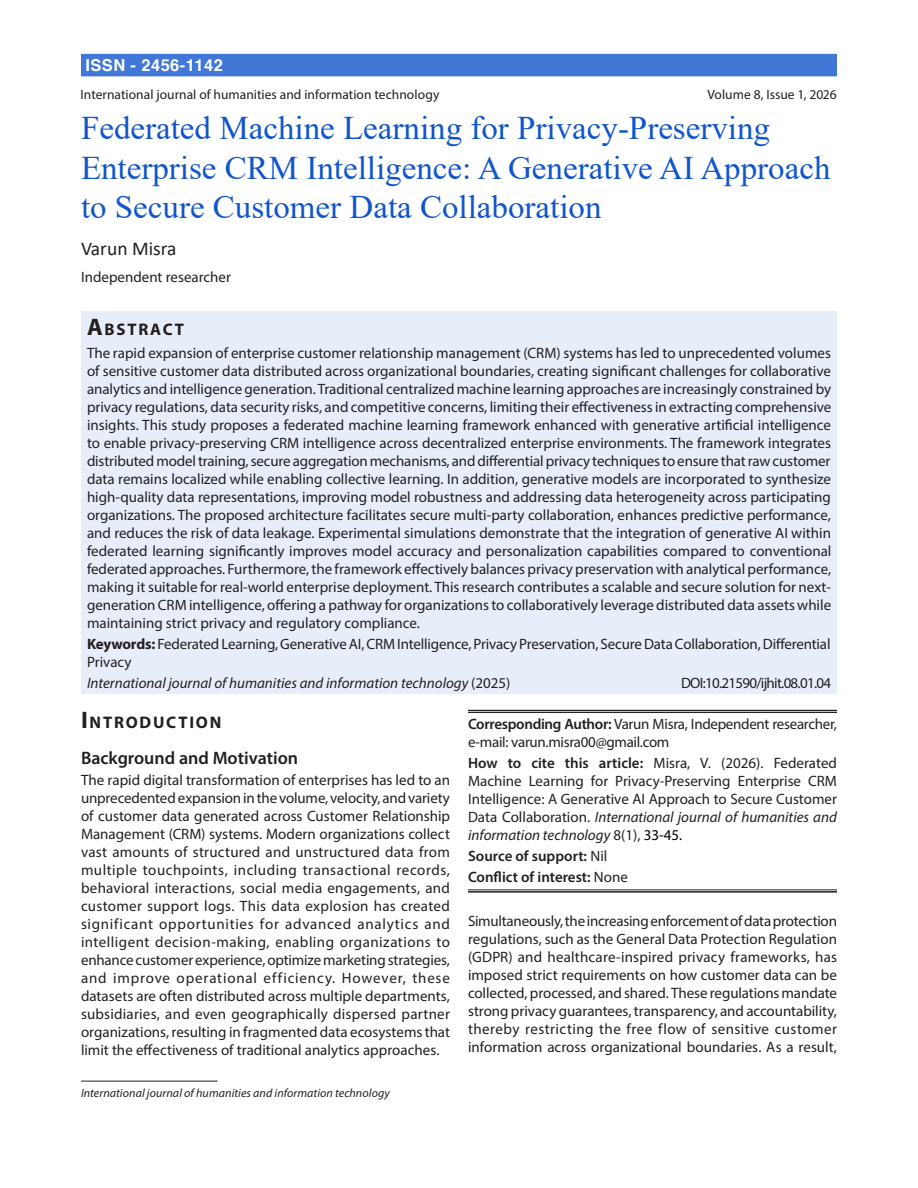
<style>
.page{position:relative;width:918px;height:1188px;background:#fff}
.page>*{position:absolute;margin:0;border:0;box-sizing:border-box;transform-origin:0 0}
.article_head{font:33px/39.6px "Times New Roman";color:#15c}
.author{font:19.5px "Calibri";color:#231f20}
.B{font:600 18px "Myriad Pro";color:#231f20}
.A{font:700 16.8px "Myriad Pro";letter-spacing:.105em;color:#231f20}
.Subject{font:700 16.5px "Helvetica";letter-spacing:.025em;color:#fff}
.Abstract{font:15px/18px "Myriad Pro";letter-spacing:-.01em;color:#231f20;text-align:justify}
.Body_flush{font:15px/18px "Myriad Pro";color:#231f20;text-align:justify}
.affiliation{font:15px/18px "Myriad Pro";letter-spacing:-.005em;color:#231f20}
.Abstract-2{font:italic 15px "Myriad Pro";color:#231f20}
.affiliation-2{font:600 15px "Myriad Pro";color:#231f20}
.Abstract-3{font:15px "Myriad Pro";letter-spacing:-.045em;color:#231f20}
.Body_flush_copy{font:13.5px "Myriad Pro";color:#231f20}
.Bottom_1st_page{font:italic 12px "Myriad Pro";letter-spacing:.005em;color:#231f20}
.s1{font-size:24px}
.s2{font-weight:700}
.s3{font-style:normal}
.s4{font-weight:600}
.s5{font-style:italic}
.s6{color:#000}
.s7{font-weight:400}
</style>
<div class="page">
<div style="left:81px;top:311px;width:756px;height:383px;background:#e7eefa"></div>
<hr style="left:468px;top:710px;width:369px;height:1px;background:#231f20">
<hr style="left:468px;top:712px;width:369px;height:1px;background:#231f20">
<hr style="left:81px;top:1081px;width:137px;height:1px;background:#231f20">
<hr style="left:468px;top:890px;width:369px;height:1px;background:#231f20">
<hr style="left:468px;top:891px;width:369px;height:2px;background:#231f20">
<div style="left:81px;top:54px;width:756px;height:22px;background:#4177d6"></div>
<p class="Subject" style="left:86px;top:52px;width:139px">ISSN - 2456-1142</p>
<p class="Body_flush_copy" style="left:81px;top:86px;width:360px">International journal of humanities and information technology</p>
<p class="Body_flush_copy" style="left:707px;top:86px;width:131px">Volume 8, Issue 1, 2026</p>
<p class="article_head" style="left:81px;top:107px;width:751px">Federated Machine Learning for Privacy-Preserving<br>Enterprise CRM Intelligence: A Generative AI Approach to Secure Customer Data Collaboration</p>
<p class="author" style="left:81px;top:235px;width:97px">Varun Misra</p>
<p class="affiliation" style="left:81px;top:268px;width:151px">Independent researcher</p>
<p class="A" style="left:87px;top:320px;width:98px"><span class="s1">A</span>BSTRACT</p>
<p class="Abstract" style="left:87px;top:343px;width:746px">The rapid expansion of enterprise customer relationship management (CRM) systems has led to unprecedented volumes of sensitive customer data distributed across organizational boundaries, creating significant challenges for collaborative analytics and intelligence generation. Traditional centralized machine learning approaches are increasingly constrained by privacy regulations, data security risks, and competitive concerns, limiting their effectiveness in extracting comprehensive insights. This study proposes a federated machine learning framework enhanced with generative artificial intelligence to enable privacy-preserving CRM intelligence across decentralized enterprise environments. The framework integrates distributed model training, secure aggregation mechanisms, and differential privacy techniques to ensure that raw customer data remains localized while enabling collective learning. In addition, generative models are incorporated to synthesize high-quality data representations, improving model robustness and addressing data heterogeneity across participating organizations. The proposed architecture facilitates secure multi-party collaboration, enhances predictive performance, and reduces the risk of data leakage. Experimental simulations demonstrate that the integration of generative AI within federated learning significantly improves model accuracy and personalization capabilities compared to conventional federated approaches. Furthermore, the framework effectively balances privacy preservation with analytical performance, making it suitable for real-world enterprise deployment. This research contributes a scalable and secure solution for next&shy;generation CRM intelligence, offering a pathway for organizations to collaboratively leverage distributed data assets while maintaining strict privacy and regulatory compliance.</p>
<p class="Abstract" style="left:87px;top:634px;width:745px"><span class="s2">Keywords:</span> Federated Learning, Generative AI, CRM Intelligence, Privacy Preservation, Secure Data Collaboration, Differential<br>Privacy</p>
<p class="Abstract-2" style="left:87px;top:673px;width:425px">International journal of humanities and information technology <span class="s3">(2025)</span></p>
<p class="Abstract-3" style="left:681px;top:673px;width:152px">DOI: 10.21590/ijhit.08.01.04</p>
<p class="A" style="left:81px;top:713px;width:142px"><span class="s1">I</span>NTRODUCTION</p>
<p class="B" style="left:81px;top:747px;width:219px">Background and Motivation</p>
<p class="Body_flush" style="left:81px;top:771px;width:371px">The rapid digital transformation of enterprises has led to an unprecedented expansion in the volume, velocity, and variety of customer data generated across Customer Relationship Management (CRM) systems. Modern organizations collect vast amounts of structured and unstructured data from multiple touchpoints, including transactional records, behavioral interactions, social media engagements, and customer support logs. This data explosion has created significant opportunities for advanced analytics and intelligent decision-making, enabling organizations to enhance customer experience, optimize marketing strategies, and improve operational efficiency. However, these datasets are often distributed across multiple departments, subsidiaries, and even geographically dispersed partner organizations, resulting in fragmented data ecosystems that limit the effectiveness of traditional analytics approaches.</p>
<p class="Bottom_1st_page" style="left:81px;top:1085px;width:310px">International journal of humanities and information technology</p>
<p class="affiliation" style="left:468px;top:715px;width:371px"><span class="s4">Corresponding Author:</span> Varun Misra, Independent researcher, e-mail: varun.misra00@gmail.com</p>
<p class="affiliation" style="left:468px;top:754px;width:371px;text-align:justify"><span class="s4">How to cite this article:</span> Misra, V. (2026). Federated Machine Learning for Privacy-Preserving Enterprise CRM Intelligence: A Generative AI Approach to Secure Customer Data Collaboration. <span class="s5">International journal of humanities and information technology</span> 8(1), <span class="s6">33-45.</span></p>
<p class="affiliation-2" style="left:468px;top:847px;width:141px">Source of support: <span class="s7">Nil</span></p>
<p class="affiliation-2" style="left:468px;top:867px;width:161px">Conflict of interest: <span class="s7">None</span></p>
<p class="Body_flush" style="left:468px;top:912px;width:371px">Simultaneously, the increasing enforcement of data protection regulations, such as the General Data Protection Regulation (GDPR) and healthcare-inspired privacy frameworks, has imposed strict requirements on how customer data can be collected, processed, and shared. These regulations mandate strong privacy guarantees, transparency, and accountability, thereby restricting the free flow of sensitive customer information across organizational boundaries. As a result,</p>
</div>
